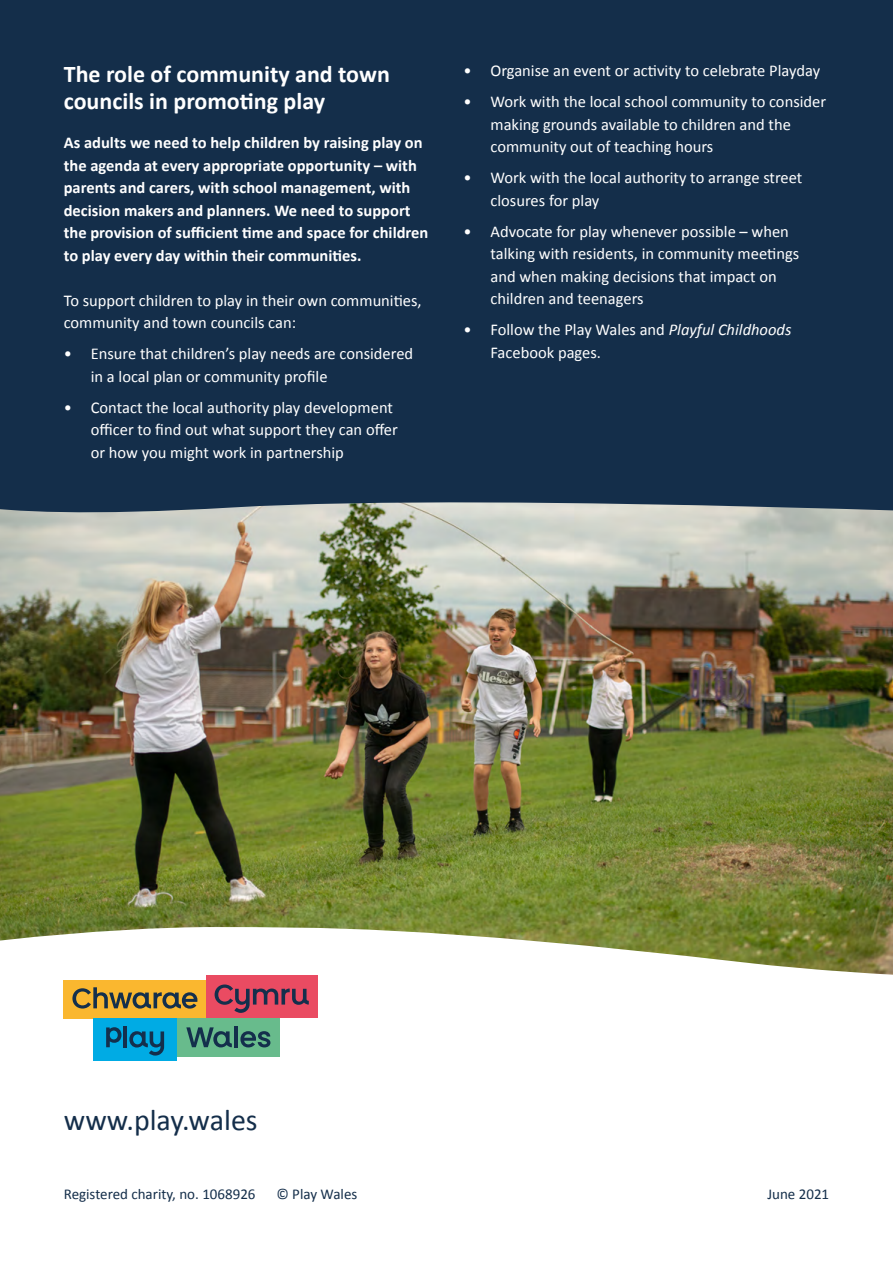
<style>
.page{position:relative;width:893px;height:1263px;background:#fff}
.page>*{position:absolute;margin:0;border:0;box-sizing:border-box;transform-origin:0 0}
.t1{font:30px "Calibri";color:#142e4a}
.t2{font:700 24px/27px "Calibri";color:#fff}
.t3{font:16.5px/22.5px "Calibri";color:#fff}
.t4{font:700 16.5px/22.5px "Calibri";color:#fff}
.t5{font:15px "Calibri";color:#142e4a}
.s1{font-style:italic}
</style>
<div class="page">
<img style="left:0;top:524px;width:893px;height:401px">
<svg style="left:0;top:925px;width:893px;height:132px"></svg>
<div style="left:206px;top:975px;width:111px;height:43px;background:#ea4b62"></div>
<div style="left:64px;top:980px;width:142px;height:38px;background:#fab72f"></div>
<div style="left:177px;top:1018px;width:103px;height:38px;background:#68bb8c"></div>
<div style="left:93px;top:1018px;width:84px;height:43px;background:#00abe4"></div>
<hr style="left:234px;top:1026px;width:4px;height:21px;background:#142f4c">
<svg style="left:240px;top:1031px;width:30px;height:16px"></svg>
<svg style="left:186px;top:1027px;width:46px;height:20px"></svg>
<svg style="left:215px;top:984px;width:94px;height:29px"></svg>
<svg style="left:72px;top:987px;width:125px;height:21px"></svg>
<hr style="left:123px;top:1026px;width:4px;height:21px;background:#142f4c">
<svg style="left:129px;top:1031px;width:35px;height:24px"></svg>
<svg style="left:106px;top:1027px;width:16px;height:20px"></svg>
<div style="left:0;top:0;width:893px;height:524px;background:#142e4a"></div>
<h2 class="t2" style="left:64px;top:59px;width:328px">The role of community and town councils in promoting play</h2>
<p class="t4" style="left:64px;top:131px;width:366px">As adults we need to help children by raising play on the agenda at every appropriate opportunity – with parents and carers, with school management, with decision makers and planners. We need to support the provision of sufficient time and space for children to play every day within their communities.</p>
<p class="t3" style="left:64px;top:289px;width:359px">To support children to play in their own communities, community and town councils can:</p>
<p class="t3" style="left:91px;top:342px;width:324px;text-indent:-27px">• Ensure that children’s play needs are considered in a local plan or community profile</p>
<p class="t3" style="left:91px;top:396px;width:309px;text-indent:-27px">• Contact the local authority play development officer to find out what support they can offer or how you might work in partnership</p>
<p class="t3" style="left:463px;top:59px;width:358px">• Organise an event or activity to celebrate Playday</p>
<p class="t3" style="left:490px;top:90px;width:337px;text-indent:-27px">• Work with the local school community to consider making grounds available to children and the community out of teaching hours</p>
<p class="t3" style="left:490px;top:166px;width:313px;text-indent:-27px">• Work with the local authority to arrange street closures for play</p>
<p class="t3" style="left:490px;top:220px;width:310px;text-indent:-27px">• Advocate for play whenever possible – when talking with residents, in community meetings and when making decisions that impact on children and teenagers</p>
<p class="t3" style="left:490px;top:318px;width:302px;text-indent:-27px">• Follow the Play Wales and <span class="s1">Playful Childhoods<br></span>Facebook pages.</p>
<h1 class="t1" style="left:64px;top:1099px;width:195px">www.play.wales</h1>
<p class="t5" style="left:64px;top:1184px;width:193px">Registered charity, no. 1068926</p>
<p class="t5" style="left:276px;top:1184px;width:82px">© Play Wales</p>
<p class="t5" style="left:767px;top:1184px;width:63px">June 2021</p>
</div>
